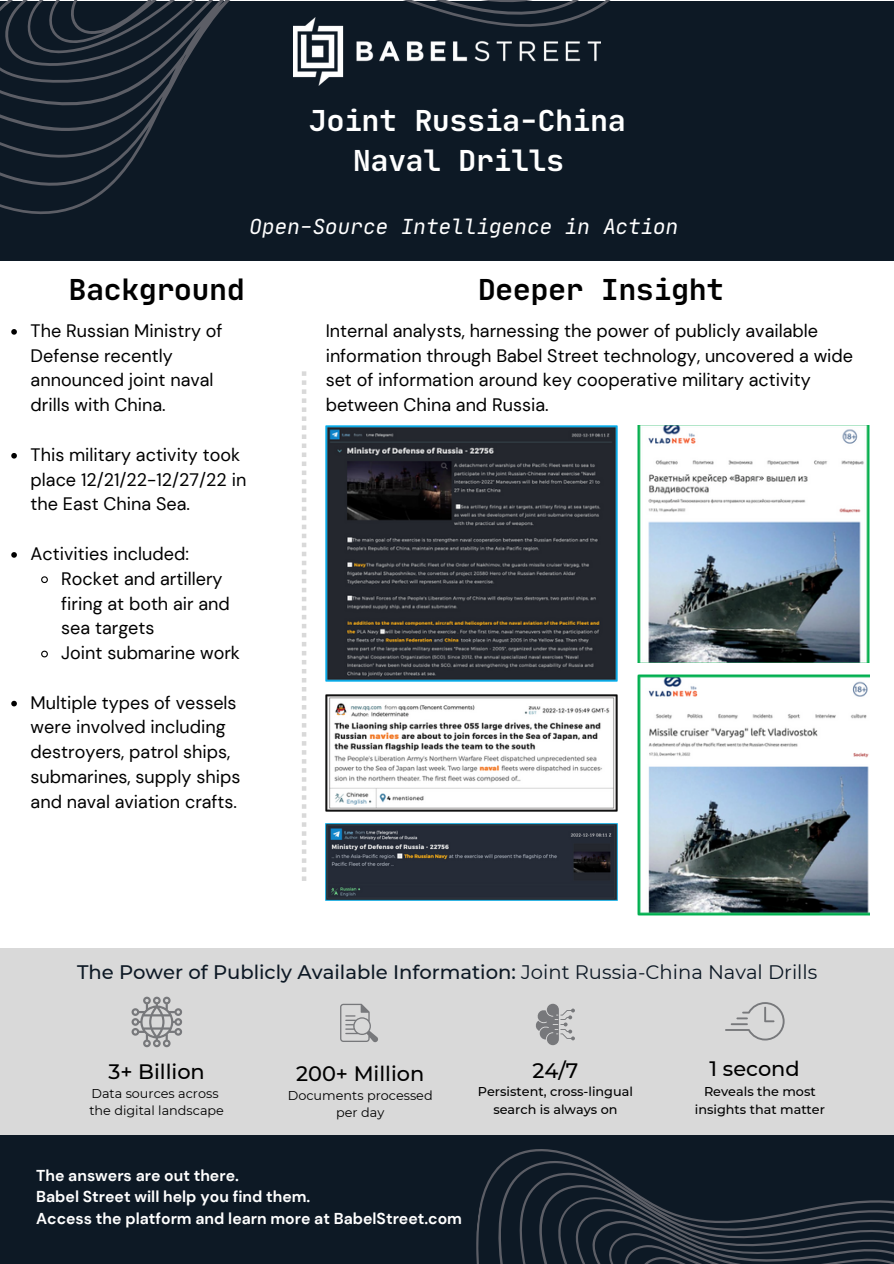
<style>
.page{position:relative;width:894px;height:1264px;background:#fff}
.page>*{position:absolute;margin:0;border:0;box-sizing:border-box;transform-origin:0 0}
.t1{font:700 29.25px/40.5px "Jet Brains Mono";color:#fff}
.t2{font:700 29.25px "Jet Brains Mono";color:#000}
.t3{font:italic 21px "Jet Brains Mono";color:#fff}
.t4{font:500 20.85px "Montserrat";color:#000}
.t5{font:500 19.5px "Montserrat";color:#0d1925}
.t6{font:18px/24.8px "DM Sans";color:#000}
.t7{font:700 15.75px/21.5px "DM Sans";color:#fff}
.t8{font:500 12.75px/17.1px "Montserrat";color:#000;text-align:center}
.t9{font:12.75px/17.1px "Montserrat";color:#000}
.s1{font-weight:400}
</style>
<div class="page">
<div style="left:0;top:1px;width:892px;height:259px;background:#0d1925"></div>
<div style="left:0;top:948px;width:892px;height:229px;background:#d9d9d9"></div>
<svg style="left:0;top:0;width:699px;height:439px"></svg>
<div style="left:0;top:1135px;width:892px;height:128px;background:#0d1925"></div>
<img style="left:293px;top:17px;width:307px;height:69px">
<svg style="left:476px;top:1135px;width:417px;height:128px"></svg>
<svg style="left:131px;top:996px;width:51px;height:51px"></svg>
<svg style="left:340px;top:1003px;width:38px;height:40px"></svg>
<svg style="left:536px;top:1003px;width:38px;height:42px"></svg>
<svg style="left:725px;top:1002px;width:59px;height:38px"></svg>
<svg style="left:302px;top:371px;width:4px;height:509px"></svg>
<img style="left:325px;top:426px;width:292px;height:255px">
<img style="left:637px;top:674px;width:232px;height:241px">
<img style="left:637px;top:426px;width:232px;height:236px">
<img style="left:325px;top:694px;width:292px;height:117px">
<img style="left:325px;top:823px;width:292px;height:77px">
<svg style="left:11px;top:329px;width:6px;height:6px"></svg>
<svg style="left:11px;top:453px;width:6px;height:5px"></svg>
<svg style="left:11px;top:552px;width:6px;height:5px"></svg>
<svg style="left:41px;top:576px;width:7px;height:8px"></svg>
<svg style="left:41px;top:650px;width:7px;height:8px"></svg>
<svg style="left:11px;top:700px;width:6px;height:6px"></svg>
<h1 class="t1" style="left:353px;top:100px;width:274px;text-indent:-44px">Joint Russia-China<br>Naval Drills</h1>
<p class="t3" style="left:249px;top:213px;width:430px">Open-Source Intelligence in Action</p>
<h1 class="t2" style="left:69px;top:271px;width:177px">Background</h1>
<h1 class="t2" style="left:478px;top:271px;width:247px">Deeper Insight</h1>
<p class="t6" style="left:325px;top:318px;width:529px">Internal analysts, harnessing the power of publicly available information through Babel Street technology, uncovered a wide set of information around key cooperative military activity between China and Russia.</p>
<p class="t6" style="left:31px;top:318px;width:193px">The Russian Ministry of<br>Defense recently announced joint naval drills with China.</p>
<p class="t6" style="left:31px;top:442px;width:217px">This military activity took place 12/21/22-12/27/22 in the East China Sea.</p>
<p class="t6" style="left:61px;top:541px;width:180px;text-indent:-31px">Activities included:<br>Rocket and artillery firing at both air and sea targets<br>Joint submarine work</p>
<p class="t6" style="left:31px;top:690px;width:211px">Multiple types of vessels were involved including destroyers, patrol ships, submarines, supply ships and naval aviation crafts.</p>
<p class="t5" style="left:77px;top:959px;width:741px">The Power of Publicly Available Information: <span class="s1">Joint Russia-China Naval Drills</span></p>
<p class="t4" style="left:108px;top:1059px;width:98px">3+ Billion</p>
<p class="t9" style="left:89px;top:1084px;width:136px">Data sources across the digital landscape</p>
<p class="t4" style="left:296px;top:1060px;width:130px">200+ Million</p>
<p class="t9" style="left:288px;top:1086px;width:146px;text-align:center">Documents processed per day</p>
<p class="t4" style="left:532px;top:1057px;width:47px">24/7</p>
<p class="t8" style="left:478px;top:1083px;width:156px">Persistent, cross-lingual search is always on</p>
<p class="t7" style="left:36px;top:1164px;width:427px">The answers are out there.<br>Babel Street will help you find them.<br>Access the platform and learn more at BabelStreet.com</p>
<p class="t4" style="left:709px;top:1055px;width:92px">1 second</p>
<p class="t8" style="left:694px;top:1083px;width:132px">Reveals the most insights that matter</p>
</div>
